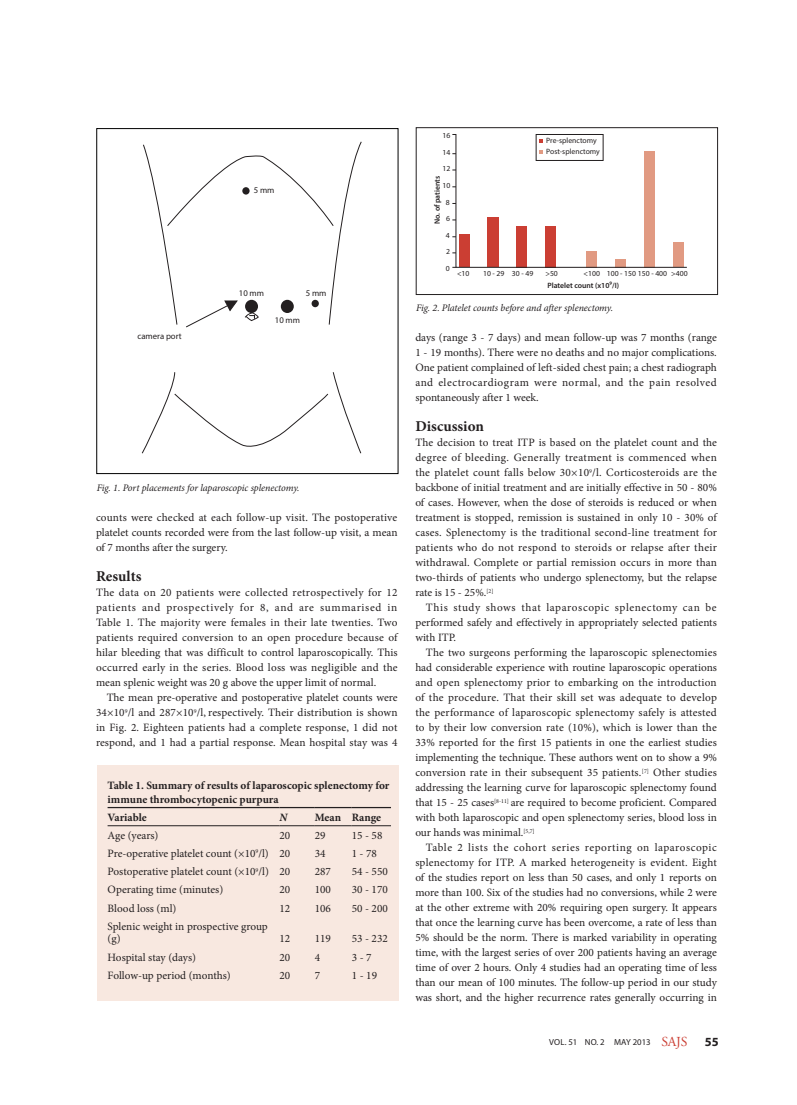
<style>
.page{position:relative;width:797px;height:1105px;background:#fff}
.page>*{position:absolute;margin:0;border:0;box-sizing:border-box;transform-origin:0 0}
.t1{font:700 15px "Minion Pro";color:#231f20}
.t2{font:700 12.5px "Myriad Pro";color:#231f20}
.t3{font:11.25px/15px "Minion Pro";color:#231f20;text-align:justify}
.t4{font:700 11.25px/13.8px "Minion Pro";color:#231f20}
.t5{font:italic 700 11.25px "Minion Pro";color:#231f20}
.t6{font:italic 10px "Minion Pro";letter-spacing:-.01em;color:#231f20}
.t7{font:8.75px "Myriad Pro";color:#231f20}
.t8{font:7.62px/10.8px "Myriad Pro";color:#231f20}
.t9{font:600 7.62px "Myriad Pro";color:#231f20}
.s1{font-family:"Adobe Garamond Pro";font-size:13.75px;color:#cb3e33}
</style>
<div class="page">
<svg style="left:141px;top:372px;width:220px;height:82px"></svg>
<svg style="left:143px;top:141px;width:219px;height:187px"></svg>
<div style="left:97px;top:128px;width:301px;height:346px;border:1px solid #000"></div>
<div style="left:97px;top:765px;width:301px;height:236px;background:#f8e8e0"></div>
<hr style="left:108px;top:807px;width:171px;height:1px;background:#231f20">
<hr style="left:279px;top:807px;width:36px;height:1px;background:#231f20">
<hr style="left:315px;top:807px;width:37px;height:1px;background:#231f20">
<hr style="left:352px;top:807px;width:39px;height:1px;background:#231f20">
<hr style="left:108px;top:825px;width:171px;height:1px;background:#231f20">
<hr style="left:279px;top:825px;width:36px;height:1px;background:#231f20">
<hr style="left:315px;top:825px;width:37px;height:1px;background:#231f20">
<hr style="left:352px;top:825px;width:39px;height:1px;background:#231f20">
<svg style="left:452px;top:134px;width:235px;height:134px"></svg>
<div style="left:536px;top:134px;width:67px;height:27px;border:1px solid #231f20"></div>
<div style="left:416px;top:128px;width:301px;height:167px;border:1px solid #231f20"></div>
<p class="t7" style="left:254px;top:185px;width:22px">5 mm</p>
<p class="t7" style="left:239px;top:288px;width:27px">10 mm</p>
<p class="t7" style="left:306px;top:288px;width:22px">5 mm</p>
<p class="t7" style="left:137px;top:331px;width:46px">camera port</p>
<p class="t7" style="left:275px;top:315px;width:27px">10 mm</p>
<p class="t6" style="left:97px;top:481px;width:204px">Fig. 1. Port placements for laparoscopic splenectomy.</p>
<p class="t3" style="left:96px;top:510px;width:303px">counts were checked at each follow-up visit. The postoperative platelet counts recorded were from the last follow-up visit, a mean of 7 months after the surgery.</p>
<h1 class="t1" style="left:96px;top:566px;width:47px">Results</h1>
<p class="t3" style="left:96px;top:585px;width:303px">The data on 20 patients were collected retrospectively for 12 patients and prospectively for 8, and are summarised in Table 1. The majority were females in their late twenties. Two patients required conversion to an open procedure because of hilar bleeding that was difficult to control laparoscopically. This occurred early in the series. Blood loss was negligible and the mean splenic weight was 20 g above the upper limit of normal.</p>
<p class="t3" style="left:96px;top:690px;width:303px;text-indent:11px">The mean pre-operative and postoperative platelet counts were 34×10<sup>9</sup>/l and 287×10<sup>9</sup>/l, respectively. Their distribution is shown in Fig. 2. Eighteen patients had a complete response, 1 did not respond, and 1 had a partial response. Mean hospital stay was 4</p>
<p class="t4" style="left:108px;top:778px;width:283px">Table 1. Summary of results of laparoscopic splenectomy for immune thrombocytopenic purpura</p>
<p class="t4" style="left:108px;top:810px;width:41px">Variable</p>
<p class="t5" style="left:279px;top:809px;width:9px">N</p>
<p class="t4" style="left:315px;top:810px;width:68px">Mean Range</p>
<p class="t3" style="left:108px;top:828px;width:52px">Age (years)</p>
<p class="t3" style="left:279px;top:828px;width:12px">20</p>
<p class="t3" style="left:315px;top:828px;width:12px">29</p>
<p class="t3" style="left:352px;top:828px;width:32px">15 - 58</p>
<p class="t3" style="left:108px;top:846px;width:184px">Pre-operative platelet count (×10<sup>9</sup>/l) 20</p>
<p class="t3" style="left:315px;top:846px;width:12px">34</p>
<p class="t3" style="left:352px;top:846px;width:27px">1 - 78</p>
<p class="t3" style="left:108px;top:864px;width:184px">Postoperative platelet count (×10<sup>9</sup>/l) 20</p>
<p class="t3" style="left:315px;top:864px;width:18px">287</p>
<p class="t3" style="left:352px;top:864px;width:38px">54 - 550</p>
<p class="t3" style="left:108px;top:882px;width:117px">Operating time (minutes)</p>
<p class="t3" style="left:279px;top:882px;width:12px">20</p>
<p class="t3" style="left:315px;top:882px;width:18px">100</p>
<p class="t3" style="left:352px;top:882px;width:38px">30 - 170</p>
<p class="t3" style="left:108px;top:901px;width:70px">Blood loss (ml)</p>
<p class="t3" style="left:279px;top:901px;width:12px">12</p>
<p class="t3" style="left:315px;top:901px;width:18px">106</p>
<p class="t3" style="left:352px;top:901px;width:38px">50 - 200</p>
<p class="t3" style="left:108px;top:920px;width:162px;line-height:12.5px">Splenic weight in prospective group (g)</p>
<p class="t3" style="left:279px;top:931px;width:12px">12</p>
<p class="t3" style="left:315px;top:931px;width:18px">119</p>
<p class="t3" style="left:352px;top:931px;width:38px">53 - 232</p>
<p class="t3" style="left:108px;top:949px;width:90px">Hospital stay (days)</p>
<p class="t3" style="left:279px;top:949px;width:12px">20</p>
<p class="t3" style="left:315px;top:949px;width:7px">4</p>
<p class="t3" style="left:352px;top:949px;width:21px">3 - 7</p>
<p class="t3" style="left:108px;top:968px;width:125px">Follow-up period (months)</p>
<p class="t3" style="left:279px;top:968px;width:12px">20</p>
<p class="t3" style="left:315px;top:968px;width:7px">7</p>
<p class="t3" style="left:352px;top:968px;width:27px">1 - 19</p>
<p class="t8" style="left:442px;top:130px;width:9px">16</p>
<p class="t8" style="left:442px;top:147px;width:9px">14</p>
<p class="t8" style="left:442px;top:163px;width:9px">12</p>
<p class="t9" style="left:432px;top:224px;width:50px;rotate:-90deg">No. of patients</p>
<p class="t8" style="left:442px;top:180px;width:9px">10</p>
<p class="t8" style="left:445px;top:196px;width:5px">8</p>
<p class="t8" style="left:446px;top:213px;width:5px">6</p>
<p class="t8" style="left:445px;top:230px;width:5px">4</p>
<p class="t8" style="left:446px;top:246px;width:5px">2</p>
<p class="t8" style="left:546px;top:135px;width:55px">Pre-splenctomy<br>Post-splenctomy</p>
<p class="t8" style="left:445px;top:263px;width:5px">0</p>
<p class="t8" style="left:457px;top:268px;width:14px">&lt;10</p>
<p class="t8" style="left:483px;top:268px;width:52px">10 - 29 30 - 49</p>
<p class="t8" style="left:545px;top:268px;width:14px">&gt;50</p>
<p class="t8" style="left:583px;top:268px;width:106px">&lt;100 100 - 150 150 - 400 &gt;400</p>
<p class="t9" style="left:547px;top:281px;width:73px">Platelet count (x109/I)</p>
<p class="t6" style="left:416px;top:301px;width:198px">Fig. 2. Platelet counts before and after splenectomy.</p>
<p class="t3" style="left:415px;top:330px;width:303px">days (range 3 - 7 days) and mean follow-up was 7 months (range 1 - 19 months). There were no deaths and no major complications.<br>One patient complained of left-sided chest pain; a chest radiograph and electrocardiogram were normal, and the pain resolved spontaneously after 1 week.</p>
<h1 class="t1" style="left:415px;top:416px;width:70px">Discussion</h1>
<p class="t3" style="left:415px;top:435px;width:303px">The decision to treat ITP is based on the platelet count and the degree of bleeding. Generally treatment is commenced when the platelet count falls below 30×10<sup>9</sup>/l. Corticosteroids are the backbone of initial treatment and are initially effective in 50 - 80% of cases. However, when the dose of steroids is reduced or when treatment is stopped, remission is sustained in only 10 - 30% of cases. Splenectomy is the traditional second-line treatment for patients who do not respond to steroids or relapse after their withdrawal. Complete or partial remission occurs in more than two-thirds of patients who undergo splenectomy, but the relapse rate is 15 - 25%.<sup>[2]</sup></p>
<p class="t3" style="left:415px;top:600px;width:303px;text-indent:11px">This study shows that laparoscopic splenectomy can be performed safely and effectively in appropriately selected patients with ITP.</p>
<p class="t3" style="left:415px;top:645px;width:303px;text-indent:11px">The two surgeons performing the laparoscopic splenectomies had considerable experience with routine laparoscopic operations and open splenectomy prior to embarking on the introduction of the procedure. That their skill set was adequate to develop the performance of laparoscopic splenectomy safely is attested to by their low conversion rate (10%), which is lower than the 33% reported for the first 15 patients in one the earliest studies implementing the technique. These authors went on to show a 9% conversion rate in their subsequent 35 patients.<sup>[7]</sup> Other studies addressing the learning curve for laparoscopic splenectomy found that 15 - 25 cases<sup>[8-11]</sup> are required to become proficient. Compared with both laparoscopic and open splenectomy series, blood loss in our hands was minimal.<sup>[5,7]</sup></p>
<p class="t3" style="left:415px;top:840px;width:303px;text-indent:11px">Table 2 lists the cohort series reporting on laparoscopic splenectomy for ITP. A marked heterogeneity is evident. Eight of the studies report on less than 50 cases, and only 1 reports on more than 100. Six of the studies had no conversions, while 2 were at the other extreme with 20% requiring open surgery. It appears that once the learning curve has been overcome, a rate of less than 5% should be the norm. There is marked variability in operating time, with the largest series of over 200 patients having an average time of over 2 hours. Only 4 studies had an operating time of less than our mean of 100 minutes. The follow-up period in our study was short, and the higher recurrence rates generally occurring in</p>
<p class="t7" style="left:549px;top:1037px;width:140px">VOL. 51 NO. 2 may 2013 <span class="s1">SAJS</span></p>
<p class="t2" style="left:705px;top:1034px;width:15px">55</p>
</div>
